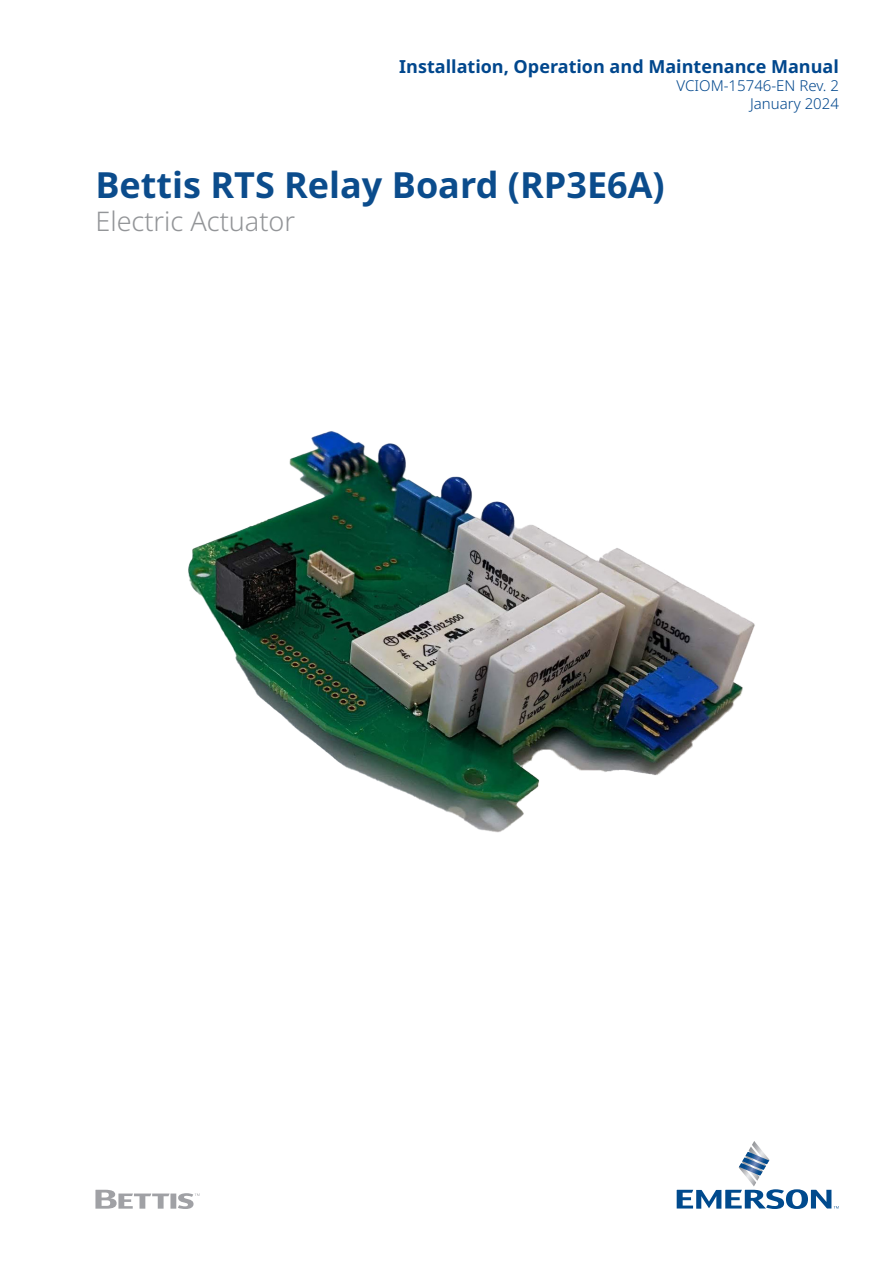
<style>
.page{position:relative;width:893px;height:1263px;background:#fff}
.page>*{position:absolute;margin:0;border:0;box-sizing:border-box;transform-origin:0 0}
._07_FP_Manual_title{font:700 36px "Noto Sans";color:#0b4c8c}
._07_FP_Sub_Title{font:300 27px "Noto Sans";color:#939598}
._07_FP_Document_type_right_aligned{font:700 18px "Noto Sans";color:#01478d}
._07_FP_Document_number{font:300 15px "Noto Sans";color:#01478d}
</style>
<div class="page">
<svg style="left:677px;top:1141px;width:162px;height:68px"></svg>
<img style="left:188px;top:431px;width:567px;height:402px">
<svg style="left:95px;top:1190px;width:105px;height:19px"></svg>
<p class="_07_FP_Document_type_right_aligned" style="left:399px;top:57px;width:441px">Installation, Operation and Maintenance Manual</p>
<p class="_07_FP_Document_number" style="left:677px;top:77px;width:164px">VCIOM-15746-EN Rev. 2</p>
<p class="_07_FP_Document_number" style="left:750px;top:95px;width:90px">January 2024</p>
<p class="_07_FP_Manual_title" style="left:95px;top:164px;width:571px">Bettis RTS Relay Board (RP3E6A)</p>
<p class="_07_FP_Sub_Title" style="left:95px;top:206px;width:201px">Electric Actuator</p>
</div>
